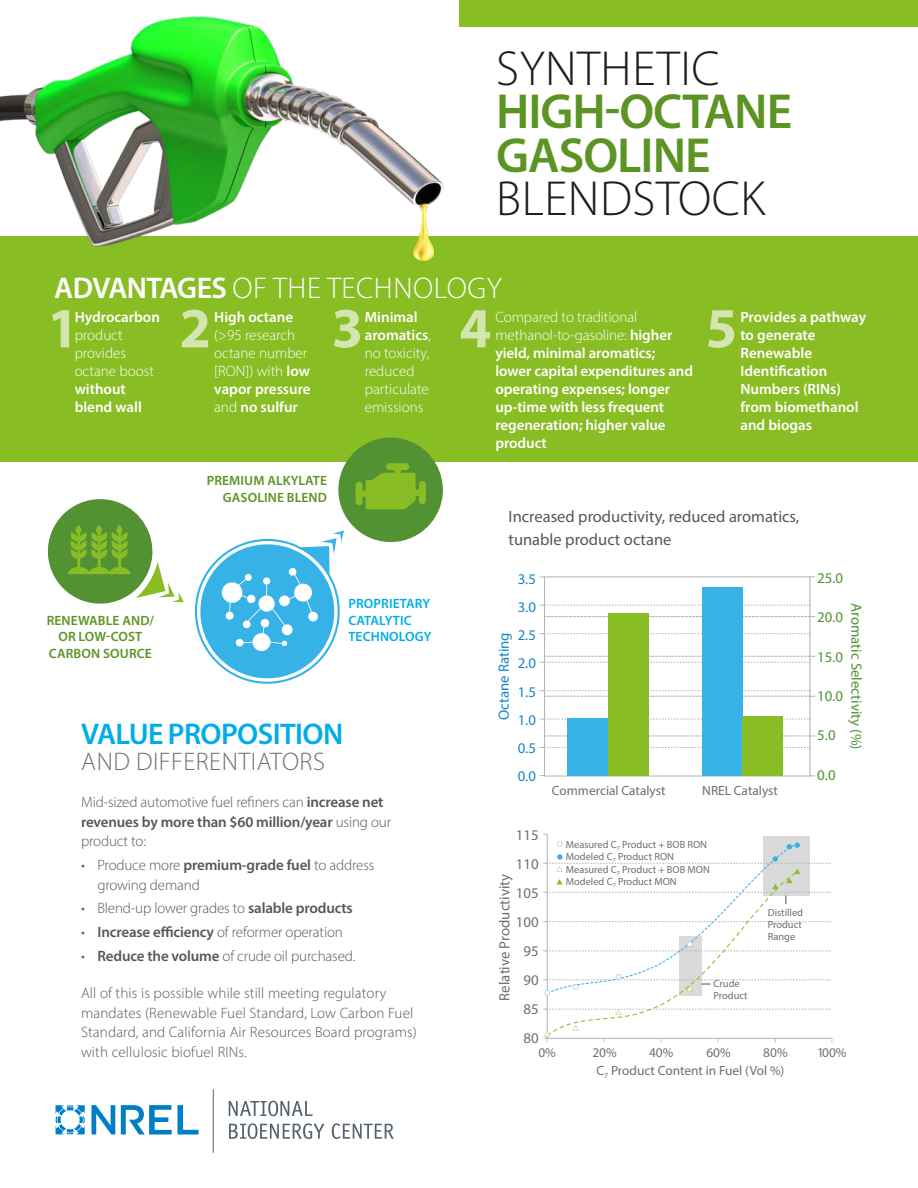
<style>
.page{position:relative;width:918px;height:1188px;background:#fff}
.page>*{position:absolute;margin:0;border:0;box-sizing:border-box;transform-origin:0 0}
.intro_text_bullets{font:700 57px "Myriad Pro";color:#d5e5b1}
.intro_text_bullets-2{font:300 49.5px/43.5px "Myriad Pro";letter-spacing:.01em;color:#1d1d1b}
.intro_text_bullets-3{font:300 30px "Myriad Pro";letter-spacing:.02em;color:#fff}
.intro_text_bullets-4{font:600 30px "Myriad Pro";letter-spacing:-.02em;color:#00ade9}
.intro_text_bullets-5{font:300 25.5px "Myriad Pro";letter-spacing:.02em;color:#706f6f}
.t1{font:16.5px/22.5px "Myriad Pro";color:#575756}
.body_text{font:600 15px/18px "Myriad Pro";letter-spacing:-.005em;color:#fff}
.intro_text_bullets-6{font:300 15px/19.5px "Myriad Pro";letter-spacing:-.01em;color:#575756}
.body_text-2{font:300 15px/19.5px "Myriad Pro";letter-spacing:.01em;color:#575756}
.body_text-3{font:300 15px/18px "Myriad Pro";color:#fff}
.t2{font:14.85px "Myriad Pro";color:#529233}
.t3{font:14.85px/29px "Myriad Pro";color:#706f6f;text-align:center}
.t4{font:14.85px/28.2px "Myriad Pro";color:#1486c8;text-align:justify}
.intro_text_bullets-7{font:600 13.5px/16.5px "Myriad Pro";letter-spacing:.01em;color:#5c9424;text-align:center}
.intro_text_bullets-8{font:600 13.5px/16.5px "Myriad Pro";letter-spacing:.01em;color:#00ade9}
.t5{font:13.35px "Myriad Pro";color:#706f6f}
.t6{font:10.35px/12.5px "Myriad Pro";color:#706f6f}
.s1{font-weight:600;color:#5c9424}
.s2{font-weight:600}
.s3{font-weight:300}
</style>
<div class="page">
<div style="left:459px;top:0;width:459px;height:27px;background:#89bd24"></div>
<div style="left:0;top:237px;width:918px;height:225px;background:#89bd24"></div>
<img style="left:0;top:16px;width:468px;height:245px">
<svg style="left:56px;top:1105px;width:29px;height:29px"></svg>
<svg style="left:92px;top:1105px;width:23px;height:30px"></svg>
<svg style="left:121px;top:1105px;width:78px;height:30px"></svg>
<hr style="left:213px;top:1089px;width:1px;height:64px;background:#54616c">
<svg style="left:229px;top:1101px;width:84px;height:15px"></svg>
<svg style="left:229px;top:1123px;width:95px;height:16px"></svg>
<svg style="left:332px;top:1123px;width:62px;height:16px"></svg>
<div style="left:544px;top:577px;width:267px;height:199px;border:1px solid #b3b2b2"></div>
<svg style="left:540px;top:747px;width:271px;height:1px"></svg>
<svg style="left:540px;top:719px;width:271px;height:1px"></svg>
<svg style="left:540px;top:633px;width:271px;height:1px"></svg>
<svg style="left:540px;top:605px;width:271px;height:1px"></svg>
<svg style="left:545px;top:616px;width:270px;height:1px"></svg>
<svg style="left:540px;top:656px;width:275px;height:7px"></svg>
<svg style="left:540px;top:690px;width:275px;height:7px"></svg>
<svg style="left:545px;top:736px;width:270px;height:1px"></svg>
<div style="left:567px;top:719px;width:41px;height:57px;background:#36b2e7"></div>
<div style="left:608px;top:613px;width:40px;height:163px;background:#89bd25"></div>
<div style="left:702px;top:588px;width:40px;height:188px;background:#36b2e7"></div>
<div style="left:742px;top:717px;width:41px;height:59px;background:#89bd25"></div>
<svg style="left:546px;top:833px;width:264px;height:8px"></svg>
<svg style="left:543px;top:841px;width:290px;height:201px"></svg>
<svg style="left:47px;top:437px;width:396px;height:247px"></svg>
<p class="intro_text_bullets-2" style="left:496px;top:46px;width:298px">SYNTHETIC<br><span class="s1">HIGH-OCTANE<br>GASOLINE<br></span>BLENDSTOCK</p>
<p class="intro_text_bullets-3" style="left:54px;top:269px;width:449px"><span class="s2">ADVANTAGES</span> OF THE TECHNOLOGY</p>
<p class="body_text" style="left:75px;top:308px;width:87px">Hydrocarbon <span class="s3">product provides octane boost </span>without blend wall</p>
<p class="body_text-3" style="left:214px;top:308px;width:98px"><span class="s2">High octane </span>(&gt;95 research octane number [RON]) with <span class="s2">low vapor pressure </span>and <span class="s2">no sulfur</span></p>
<p class="body_text-3" style="left:365px;top:308px;width:68px"><span class="s2">Minimal aromatics</span>, no toxicity, reduced particulate emissions</p>
<p class="body_text" style="left:740px;top:308px;width:127px">Provides a pathway to generate<br>Renewable<br>Identification<br>Numbers (RINs) from biomethanol and biogas</p>
<p class="intro_text_bullets" style="left:47px;top:291px;width:33px">1</p>
<p class="intro_text_bullets" style="left:179px;top:291px;width:33px">2</p>
<p class="intro_text_bullets" style="left:332px;top:291px;width:33px">3</p>
<p class="intro_text_bullets" style="left:460px;top:291px;width:33px">4</p>
<p class="intro_text_bullets" style="left:706px;top:291px;width:33px">5</p>
<p class="body_text" style="left:495px;top:308px;width:199px"><span class="s3">Compared to traditional methanol-to-gasoline:</span> higher yield, minimal aromatics; lower capital expenditures and operating expenses; longer up-time with less frequent regeneration; higher value product</p>
<p class="intro_text_bullets-7" style="left:47px;top:612px;width:109px">RENEWABLE AND/<br>OR LOW-COST<br>CARBON SOURCE</p>
<p class="intro_text_bullets-7" style="left:207px;top:472px;width:122px;text-align:right">PREMIUM ALKYLATE<br>GASOLINE BLEND</p>
<p class="intro_text_bullets-8" style="left:348px;top:595px;width:85px">PROPRIETARY<br>CATALYTIC<br>TECHNOLOGY</p>
<p class="intro_text_bullets-4" style="left:81px;top:715px;width:264px">VALUE PROPOSITION</p>
<p class="intro_text_bullets-5" style="left:81px;top:746px;width:245px">AND DIFFERENTIATORS</p>
<p class="intro_text_bullets-6" style="left:81px;top:792px;width:312px">Mid-sized automotive fuel refiners can <span class="s2">increase net revenues by more than $60 million/year</span> using our product to:</p>
<p class="intro_text_bullets-6" style="left:97px;top:855px;width:278px;text-indent:-16px">• Produce more <span class="s2">premium-grade fuel</span> to address growing demand</p>
<p class="intro_text_bullets-6" style="left:81px;top:898px;width:273px">• Blend-up lower grades to <span class="s2">salable products</span></p>
<p class="intro_text_bullets-6" style="left:81px;top:922px;width:263px">• <span class="s2">Increase efficiency</span> of reformer operation</p>
<p class="intro_text_bullets-6" style="left:81px;top:946px;width:276px">• <span class="s2">Reduce the volume</span> of crude oil purchased.</p>
<p class="body_text-2" style="left:81px;top:983px;width:337px">All of this is possible while still meeting regulatory mandates (Renewable Fuel Standard, Low Carbon Fuel Standard, and California Air Resources Board programs) with cellulosic biofuel RINs.</p>
<p class="t1" style="left:509px;top:505px;width:292px">Increased productivity, reduced aromatics, tunable product octane</p>
<p class="t4" style="left:518px;top:564px;width:20px">3.5<br>3.0<br>2.5<br>2.0<br>1.5<br>1.0<br>0.5<br>0.0</p>
<p class="t2" style="left:817px;top:569px;width:27px">25.0</p>
<p class="t2" style="left:866px;top:603px;width:148px;rotate:90deg">Aromatic Selectivity (%)</p>
<p class="t2" style="left:817px;top:608px;width:27px">20.0</p>
<p class="t2" style="left:817px;top:648px;width:27px">15.0</p>
<p class="t2" style="left:817px;top:687px;width:27px">10.0</p>
<p class="t2" style="left:817px;top:726px;width:20px">5.0</p>
<p class="t2" style="left:817px;top:766px;width:20px">0.0</p>
<p class="t4" style="left:489px;top:720px;width:90px;rotate:-90deg">Octane Rating</p>
<p class="t3" style="left:516px;top:820px;width:24px">115<br>110<br>105<br>100<br>95<br>90<br>85<br>80</p>
<p class="t3" style="left:490px;top:1001px;width:128px;rotate:-90deg">Relative Productivity</p>
<p class="t5" style="left:552px;top:782px;width:115px">Commercial Catalyst</p>
<p class="t5" style="left:702px;top:782px;width:77px">NREL Catalyst</p>
<p class="t6" style="left:566px;top:838px;width:146px">Measured C<sub>7</sub> Product + BOB RON<br>Modeled C<sub>7</sub> Product RON<br>Measured C<sub>7</sub> Product + BOB MON<br>Modeled C<sub>7</sub> Product MON</p>
<p class="t6" style="left:714px;top:978px;width:36px;line-height:11.9px">Crude<br>Product</p>
<p class="t6" style="left:768px;top:906px;width:37px;line-height:11.9px;text-align:justify">Distilled Product Range</p>
<p class="t5" style="left:538px;top:1045px;width:19px">0%</p>
<p class="t5" style="left:592px;top:1045px;width:26px">20%</p>
<p class="t5" style="left:649px;top:1045px;width:26px">40%</p>
<p class="t5" style="left:706px;top:1045px;width:26px">60%</p>
<p class="t5" style="left:763px;top:1045px;width:26px">80%</p>
<p class="t5" style="left:817px;top:1045px;width:31px">100%</p>
<p class="t5" style="left:596px;top:1062px;width:189px">C<sub>7</sub> Product Content in Fuel (Vol %)</p>
</div>
